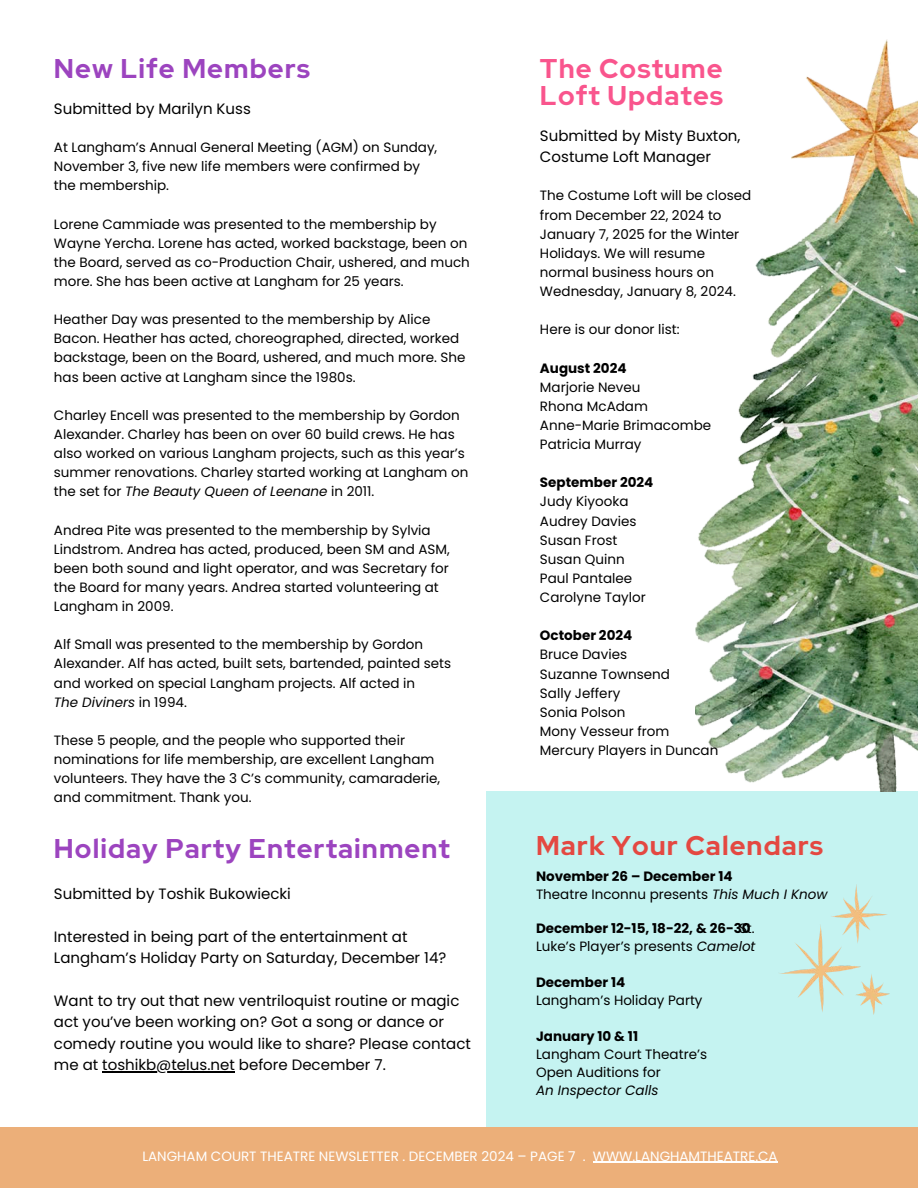
<style>
.page{position:relative;width:918px;height:1188px;background:#fff}
.page>*{position:absolute;margin:0;border:0;box-sizing:border-box;transform-origin:0 0}
.t1{font:700 27px "Red Hat Display";letter-spacing:.04em;color:#9c44bf}
.t2{font:700 27px/27px "Red Hat Display";letter-spacing:.04em;color:#f9558d}
.t3{font:700 27px "Red Hat Display";letter-spacing:.04em;color:#e44841}
.t4{font:15px/21.3px "Poppins";color:#000}
.t5{font:13.5px/19.2px "Poppins";color:#000}
.t6{font:700 13.5px/18px "Poppins";color:#000}
.t7{font:13.5px "Poppins";color:#fff}
.t8{font:italic 13.5px "Poppins";color:#000}
.s1{font-style:italic}
.s2{font-style:normal}
.s3{font-weight:400}
.s4{font-weight:400;font-style:italic}
.s5{font-weight:700}
</style>
<div class="page">
<div style="left:0;top:1127px;width:918px;height:61px;background:#ecaf79"></div>
<div style="left:486px;top:791px;width:432px;height:336px;background:#c5f3f1"></div>
<img style="left:695px;top:40px;width:223px;height:751px">
<img style="left:779px;top:884px;width:111px;height:131px">
<hr style="left:593px;top:1162px;width:185px;height:1px;background:#fff">
<hr style="left:102px;top:1071px;width:133px;height:1px;background:#000">
<p class="t1" style="left:54px;top:51px;width:258px">New Life Members</p>
<p class="t4" style="left:54px;top:98px;width:198px">Submitted by Marilyn Kuss</p>
<p class="t5" style="left:54px;top:138px;width:385px">At Langham’s Annual General Meeting (AGM) on Sunday,<br>November 3, five new life members were confirmed by</p>
<p class="t5" style="left:54px;top:176px;width:117px">the membership.</p>
<p class="t5" style="left:54px;top:214px;width:417px">Lorene Cammiade was presented to the membership by Wayne Yercha. Lorene has acted, worked backstage, been on the Board, served as co-Production Chair, ushered, and much more. She has been active at Langham for 25 years.</p>
<p class="t5" style="left:54px;top:310px;width:413px">Heather Day was presented to the membership by Alice Bacon. Heather has acted, choreographed, directed, worked backstage, been on the Board, ushered, and much more. She has been active at Langham since the 1980s.</p>
<p class="t5" style="left:54px;top:406px;width:416px">Charley Encell was presented to the membership by Gordon Alexander. Charley has been on over 60 build crews. He has also worked on various Langham projects, such as this year’s summer renovations. Charley started working at Langham on the set for <span class="s1">The Beauty Queen of Leenane</span> in 2011.</p>
<p class="t5" style="left:54px;top:520px;width:397px">Andrea Pite was presented to the membership by Sylvia Lindstrom. Andrea has acted, produced, been SM and ASM, been both sound and light operator, and was Secretary for the Board for many years. Andrea started volunteering at Langham in 2009.</p>
<p class="t5" style="left:54px;top:635px;width:399px">Alf Small was presented to the membership by Gordon<br>Alexander. Alf has acted, built sets, bartended, painted sets and worked on special Langham projects. Alf acted in</p>
<p class="t8" style="left:54px;top:693px;width:135px">The Diviners <span class="s2">in 1994.</span></p>
<p class="t5" style="left:54px;top:731px;width:388px">These 5 people, and the people who supported their nominations for life membership, are excellent Langham volunteers. They have the 3 C’s community, camaraderie,</p>
<p class="t5" style="left:54px;top:788px;width:199px">and commitment. Thank you.</p>
<h1 class="t1" style="left:54px;top:830px;width:398px">Holiday Party Entertainment</h1>
<p class="t4" style="left:54px;top:883px;width:239px">Submitted by Toshik Bukowiecki</p>
<p class="t4" style="left:54px;top:926px;width:394px">Interested in being part of the entertainment at<br>Langham’s Holiday Party on Saturday, December 14?</p>
<p class="t4" style="left:54px;top:990px;width:419px">Want to try out that new ventriloquist routine or magic act you’ve been working on? Got a song or dance or comedy routine you would like to share? Please contact me at toshikb@telus.net before December 7.</p>
<p class="t2" style="left:540px;top:55px;width:185px">The Costume<br>Loft Updates</p>
<p class="t4" style="left:540px;top:125px;width:202px">Submitted by Misty Buxton,</p>
<p class="t4" style="left:540px;top:146px;width:173px">Costume Loft Manager</p>
<p class="t5" style="left:540px;top:186px;width:213px">The Costume Loft will be closed from December 22, 2024 to<br>January 7, 2025 for the Winter<br>Holidays. We will resume normal business hours on<br>Wednesday, January 8, 2024.</p>
<p class="t5" style="left:540px;top:320px;width:141px">Here is our donor list:</p>
<p class="t6" style="left:540px;top:359px;width:88px">August 2024</p>
<p class="t5" style="left:540px;top:377px;width:102px">Marjorie Neveu</p>
<p class="t5" style="left:540px;top:396px;width:109px">Rhona McAdam</p>
<p class="t5" style="left:540px;top:416px;width:173px">Anne-Marie Brimacombe</p>
<p class="t5" style="left:540px;top:435px;width:103px">Patricia Murray</p>
<p class="t6" style="left:540px;top:474px;width:115px">September 2024</p>
<p class="t5" style="left:540px;top:492px;width:90px">Judy Kiyooka</p>
<h1 class="t5" style="left:540px;top:511px;width:98px">Audrey Davies</h1>
<p class="t5" style="left:540px;top:530px;width:79px">Susan Frost</p>
<p class="t5" style="left:540px;top:549px;width:86px">Susan Quinn</p>
<p class="t5" style="left:540px;top:569px;width:94px">Paul Pantalee</p>
<p class="t5" style="left:540px;top:588px;width:107px">Carolyne Taylor</p>
<h1 class="t6" style="left:540px;top:627px;width:94px">October 2024</h1>
<p class="t5" style="left:540px;top:645px;width:89px">Bruce Davies</p>
<p class="t5" style="left:540px;top:664px;width:131px">Suzanne Townsend</p>
<p class="t5" style="left:540px;top:683px;width:82px">Sally Jeffery</p>
<p class="t5" style="left:540px;top:702px;width:87px">Sonia Polson</p>
<p class="t5" style="left:540px;top:722px;width:131px">Mony Vesseur from</p>
<p class="t5" style="left:540px;top:741px;width:180px">Mercury Players in Duncan</p>
<p class="t3" style="left:536px;top:828px;width:289px">Mark Your Calendars</p>
<p class="t6" style="left:536px;top:867px;width:198px">November 26 – December 14</p>
<p class="t5" style="left:536px;top:884px;width:293px">Theatre Inconnu presents <span class="s1">This Much I Know</span></p>
<p class="t6" style="left:536px;top:919px;width:221px">December 12-15, 18-22, &amp; 26-30<span class="s3">St.<br>Luke’s Player’s presents</span> <span class="s4">Camelot</span></p>
<p class="t5" style="left:536px;top:973px;width:168px;line-height:18px"><span class="s5">December 14<br></span>Langham’s Holiday Party</p>
<p class="t5" style="left:536px;top:1027px;width:173px;line-height:18px"><span class="s5">January 10 &amp; 11<br></span>Langham Court Theatre’s<br>Open Auditions for<br><span class="s1">An Inspector Calls</span></p>
<h1 class="t7" style="left:142px;top:1146px;width:637px">LANGHAM COURT THEATRE NEWSLETTER . DECEMBER 2024 – PAGE 7 . WWW.LANGHAMTHEATRE.CA</h1>
</div>
